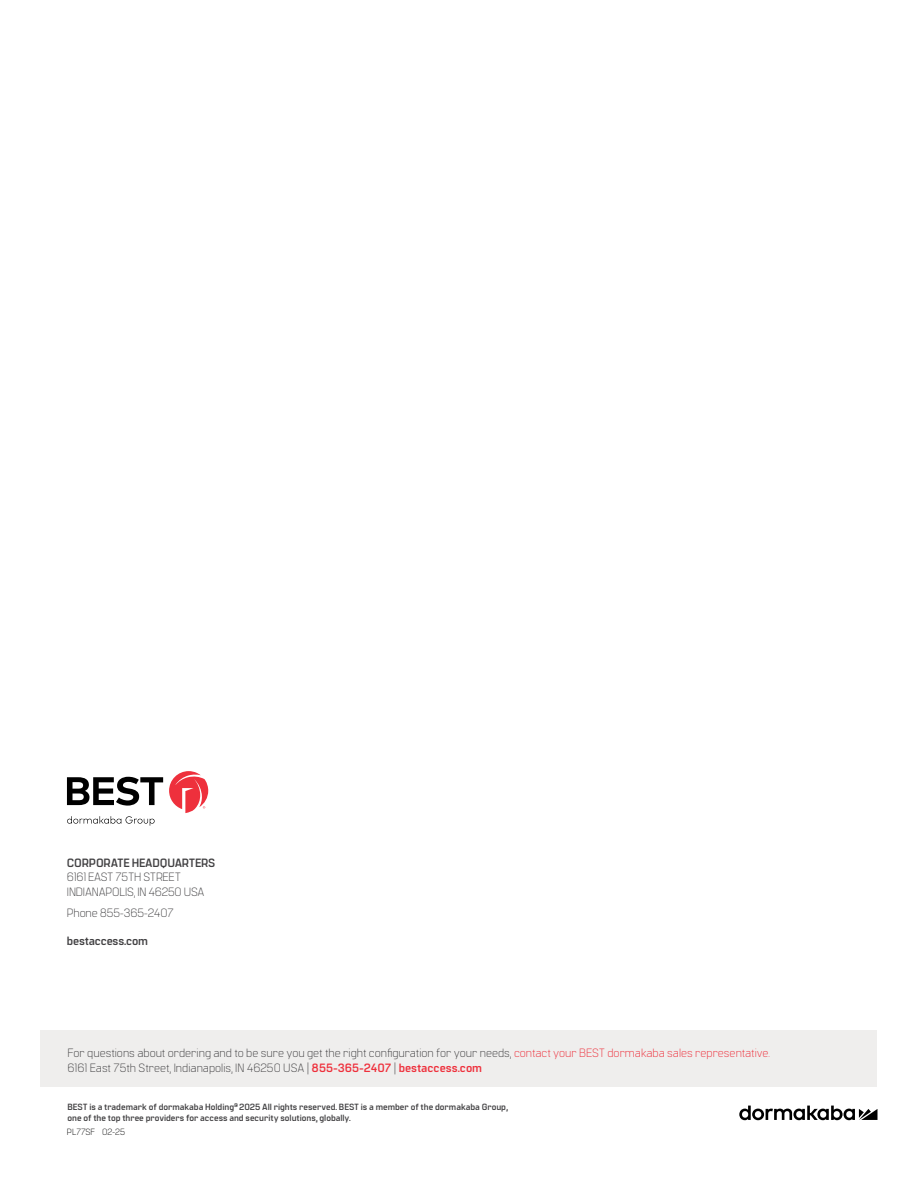
<style>
.page{position:relative;width:918px;height:1188px;background:#fff}
.page>*{position:absolute;margin:0;border:0;box-sizing:border-box;transform-origin:0 0}
.t1{font:300 12px/15px "Manifold CF";color:#414042}
.t2{font:700 12px "Manifold CF";letter-spacing:-.015em;color:#414042}
.t3{font:700 9px/10.8px "Manifold CF";color:#414042}
.t4{font:300 9px "Manifold CF";letter-spacing:-.01em;color:#000}
.s1{color:#ee303c}
.s2{font-weight:700;color:#ee303c}
</style>
<div class="page">
<div style="left:40px;top:1031px;width:838px;height:56px;background:#efeeed"></div>
<svg style="left:739px;top:1106px;width:138px;height:14px"></svg>
<svg style="left:67px;top:777px;width:96px;height:29px"></svg>
<svg style="left:169px;top:771px;width:39px;height:42px"></svg>
<svg style="left:67px;top:816px;width:88px;height:10px"></svg>
<p class="t2" style="left:67px;top:856px;width:150px">CORPORATE HEADQUARTERS</p>
<p class="t1" style="left:67px;top:870px;width:139px;line-height:14.4px">6161 EAST 75TH STREET<br>INDIANAPOLIS, IN 46250 USA</p>
<p class="t1" style="left:67px;top:905px;width:108px">Phone 855-365-2407</p>
<p class="t2" style="left:67px;top:934px;width:83px">bestaccess.com</p>
<p class="t1" style="left:68px;top:1045px;width:704px">For questions about ordering and to be sure you get the right configuration for your needs, <span class="s1">contact your BEST dormakaba sales representative.<br></span>6161 East 75th Street, Indianapolis, IN 46250 USA | <span class="s2">855-365-2407</span> | <span class="s2">bestaccess.com</span></p>
<p class="t3" style="left:67px;top:1102px;width:442px">BEST is a trademark of dormakaba Holding<sup>©</sup> 2025 All rights reserved. BEST is a member of the dormakaba Group, one of the top three providers for access and security solutions, globally.</p>
<p class="t4" style="left:67px;top:1126px;width:60px">PL77SF 02-25</p>
</div>
